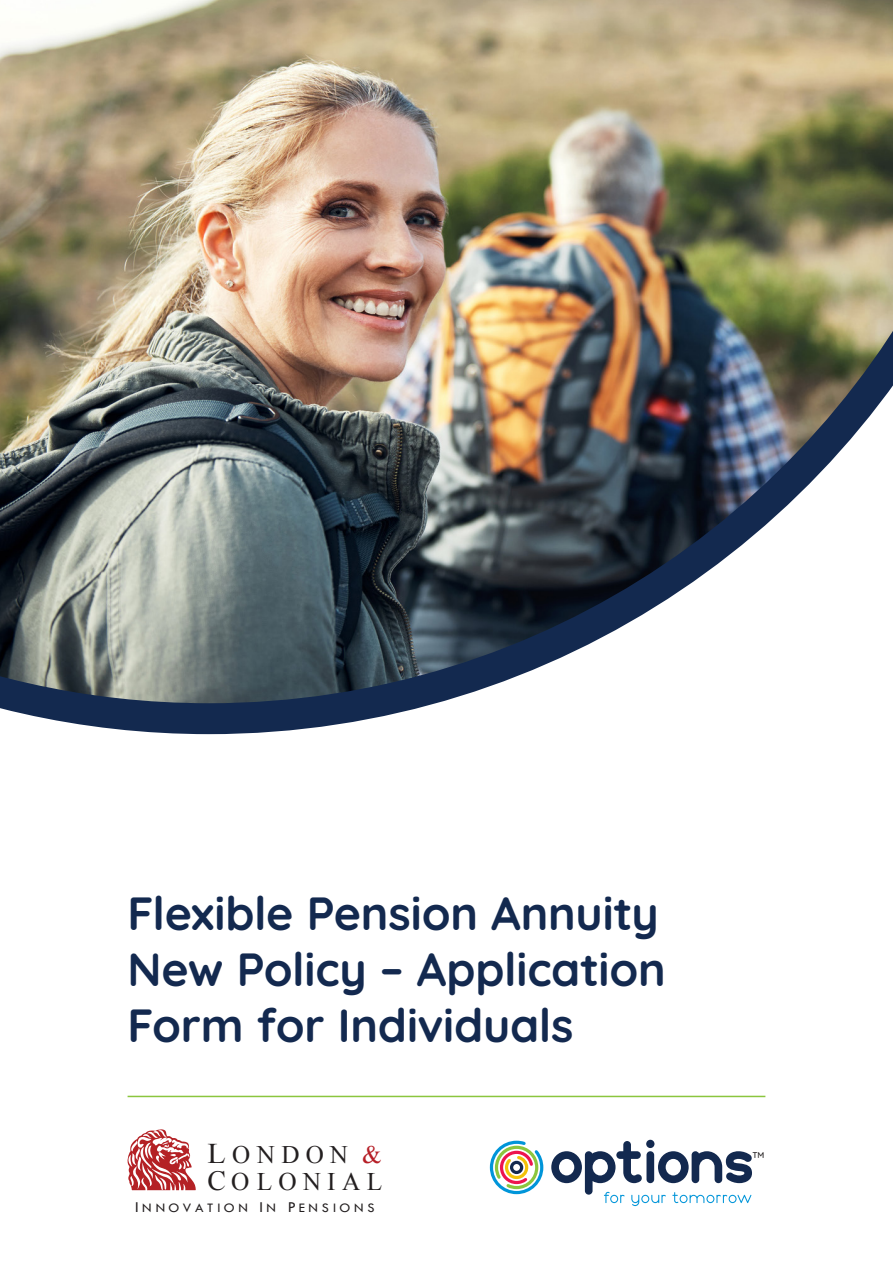
<style>
.page{position:relative;width:893px;height:1263px;background:#fff}
.page>*{position:absolute;margin:0;border:0;box-sizing:border-box;transform-origin:0 0}
.t1{font:700 46.5px/55.8px "Quicksand";letter-spacing:-.005em;color:#13294f}
.t2{font:25.35px "Times New Roman";letter-spacing:.245em;color:#231f20}
.t3{font:25.2px "Times New Roman";letter-spacing:.25em;color:#231f20}
.t4{font:13.5px "Tw Cen";letter-spacing:.26em;color:#231f20;scale:1.05 1}
.t5{font:500 8.4px "Quicksand";color:#231f20}
.s1{font-size:28.5px}
.s2{color:#b61f27}
.s3{font-size:27.75px}
.s4{font-size:15.6px}
</style>
<div class="page">
<img style="left:0;top:0;width:893px;height:173px">
<svg style="left:551px;top:1140px;width:201px;height:66px"></svg>
<svg style="left:490px;top:1140px;width:54px;height:55px"></svg>
<div style="left:510px;top:1161px;width:13px;height:13px;border:3px solid #13294f;border-radius:50%"></div>
<hr style="left:128px;top:1096px;width:637px;height:1px;background:#8bc63e">
<svg style="left:128px;top:1129px;width:68px;height:61px"></svg>
<img style="left:0;top:173px;width:893px;height:562px">
<p class="t1" style="left:128px;top:881px;width:540px">Flexible Pension Annuity<br>New Policy – Application<br>Form for Individuals</p>
<p class="t3" style="left:207px;top:1137px;width:176px"><span class="s1">L</span>ONDON <span class="s2">&amp;</span></p>
<p class="t5" style="left:752px;top:1148px;width:14px">TM</p>
<p class="t2" style="left:207px;top:1164px;width:176px"><span class="s3">C</span>OLONIAL</p>
<p class="t4" style="left:135px;top:1200px;width:229px"><span class="s4">I</span>NNOVATION <span class="s4">I</span>N <span class="s4">P</span>ENSIONS</p>
</div>
